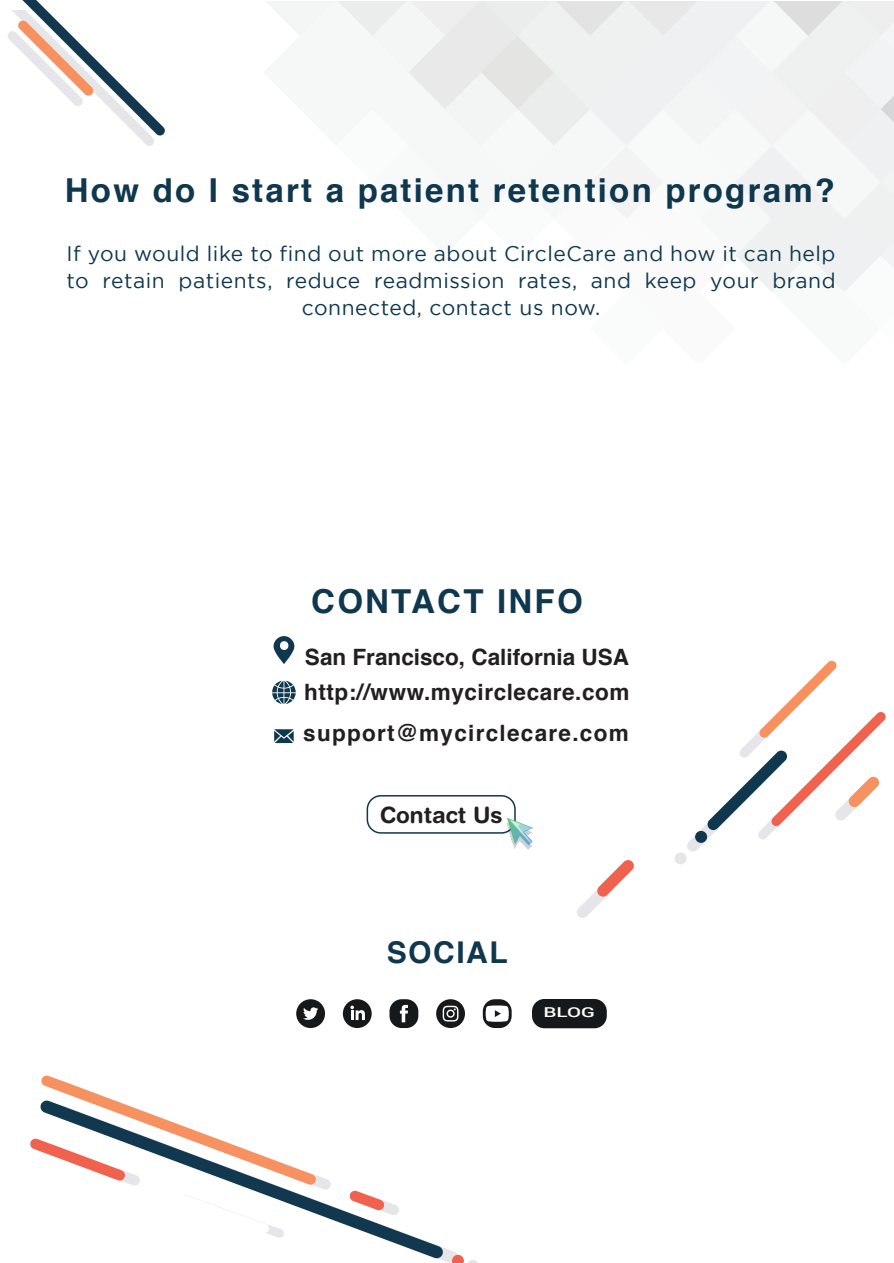
<style>
.page{position:relative;width:894px;height:1263px;background:#fff}
.page>*{position:absolute;margin:0;border:0;box-sizing:border-box;transform-origin:0 0}
.t1{font:700 33px "Helvetica";letter-spacing:.065em;color:#0f374e}
.t2{font:700 30px "Helvetica";letter-spacing:.05em;color:#0f374e}
.t3{font:700 22.5px/35.5px "Helvetica";color:#231f20}
.t4{font:700 22.5px "Helvetica";letter-spacing:.055em;color:#231f20}
.t5{font:700 22.5px "Helvetica Rounded";color:#231f20}
.t6{font:21px/27px "Gotham";letter-spacing:.025em;color:#0f374e;text-align:center}
.t7{font:500 13.65px "Roboto";color:#fff;scale:1.5 1}
</style>
<div class="page">
<svg style="left:278px;top:1206px;width:165px;height:52px"></svg>
<svg style="left:349px;top:1190px;width:50px;height:25px"></svg>
<svg style="left:30px;top:1075px;width:301px;height:162px"></svg>
<svg style="left:452px;top:1254px;width:26px;height:9px"></svg>
<div style="left:674px;top:852px;width:12px;height:12px;background:#e6e6ea;border-radius:50%"></div>
<svg style="left:577px;top:860px;width:57px;height:58px"></svg>
<svg style="left:687px;top:660px;width:198px;height:191px"></svg>
<div style="left:694px;top:831px;width:12px;height:12px;background:#0f374e;border-radius:50%"></div>
<svg style="left:8px;top:0;width:157px;height:146px"></svg>
<svg style="left:266px;top:1px;width:627px;height:291px"></svg>
<svg style="left:482px;top:999px;width:29px;height:29px"></svg>
<svg style="left:485px;top:1005px;width:23px;height:16px"></svg>
<div style="left:296px;top:999px;width:29px;height:29px;background:#16191b;border-radius:50%"></div>
<svg style="left:303px;top:1007px;width:15px;height:12px"></svg>
<div style="left:389px;top:999px;width:29px;height:29px;background:#16191b;border-radius:12px"></div>
<svg style="left:400px;top:1005px;width:8px;height:17px"></svg>
<div style="left:436px;top:999px;width:29px;height:29px;background:#16191b;border-radius:50%"></div>
<svg style="left:442px;top:1005px;width:16px;height:16px"></svg>
<div style="left:532px;top:999px;width:74px;height:29px;background:#16191b;border-radius:12px"></div>
<div style="left:343px;top:999px;width:28px;height:29px;background:#16191b;border-radius:50%"></div>
<svg style="left:350px;top:1005px;width:15px;height:15px"></svg>
<svg style="left:273px;top:636px;width:22px;height:28px"></svg>
<svg style="left:272px;top:680px;width:23px;height:24px"></svg>
<svg style="left:274px;top:729px;width:19px;height:14px"></svg>
<div style="left:366px;top:795px;width:149px;height:38px;border:2px solid #0f374e;border-radius:14px"></div>
<svg style="left:506px;top:817px;width:27px;height:33px"></svg>
<h1 class="t1" style="left:65px;top:163px;width:771px">How do I start a patient retention program?</h1>
<p class="t6" style="left:66px;top:240px;width:770px">If you would like to find out more about CircleCare and how it can help to retain patients, reduce readmission rates, and keep your brand connected, contact us now.</p>
<h1 class="t1" style="left:311px;top:575px;width:273px">CONTACT INFO</h1>
<p class="t3" style="left:304px;top:639px;width:327px">San Francisco, California USA http://www.mycirclecare.com</p>
<p class="t4" style="left:303px;top:715px;width:327px">support@mycirclecare.com</p>
<p class="t5" style="left:380px;top:801px;width:124px">Contact Us</p>
<h2 class="t2" style="left:386px;top:928px;width:122px">SOCIAL</h2>
<p class="t7" style="left:543px;top:1002px;width:36px">BLOG</p>
</div>
